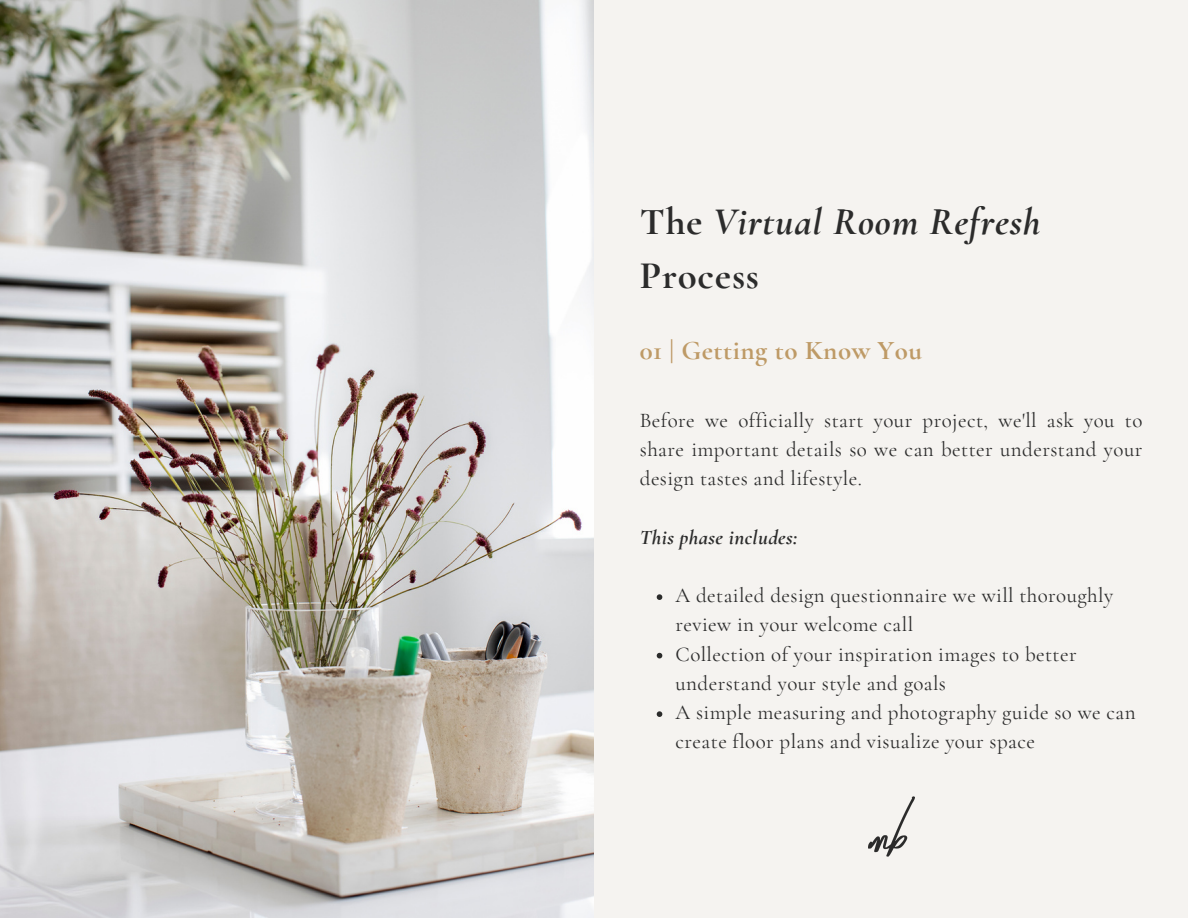
<style>
.page{position:relative;width:1188px;height:918px;background:#f5f3f0}
.page>*{position:absolute;margin:0;border:0;box-sizing:border-box;transform-origin:0 0}
.t1{font:italic 700 39px/54px "Cormorant Garamond";letter-spacing:.02em;color:#2b2b2b}
.t2{font:700 27px "Cormorant Garamond";letter-spacing:.02em;color:#be9a66}
.t3{font:21px/29.2px "Cormorant Garamond";letter-spacing:.02em;color:#2b2b2b}
.t4{font:italic 700 21px "Cormorant Garamond";letter-spacing:.02em;color:#2b2b2b}
.s1{font-style:normal}
</style>
<div class="page">
<img style="left:0;top:0;width:594px;height:918px">
<img style="left:868px;top:797px;width:47px;height:59px">
<svg style="left:657px;top:594px;width:5px;height:6px"></svg>
<svg style="left:657px;top:653px;width:5px;height:5px"></svg>
<svg style="left:657px;top:711px;width:5px;height:6px"></svg>
<h2 class="t1" style="left:640px;top:195px;width:402px"><span class="s1">The</span> Virtual Room Refresh<br><span class="s1">Process</span></h2>
<p class="t2" style="left:640px;top:334px;width:284px">01 | Getting to Know You</p>
<h3 class="t3" style="left:640px;top:405px;width:504px;text-align:justify">Before we officially start your project, we'll ask you to share important details so we can better understand your design tastes and lifestyle.</h3>
<p class="t4" style="left:640px;top:524px;width:159px">This phase includes:</p>
<p class="t3" style="left:676px;top:581px;width:439px">A detailed design questionnaire we will thoroughly review in your welcome call</p>
<p class="t3" style="left:676px;top:639px;width:403px">Collection of your inspiration images to better understand your style and goals</p>
<p class="t3" style="left:676px;top:698px;width:462px">A simple measuring and photography guide so we can create floor plans and visualize your space</p>
</div>
